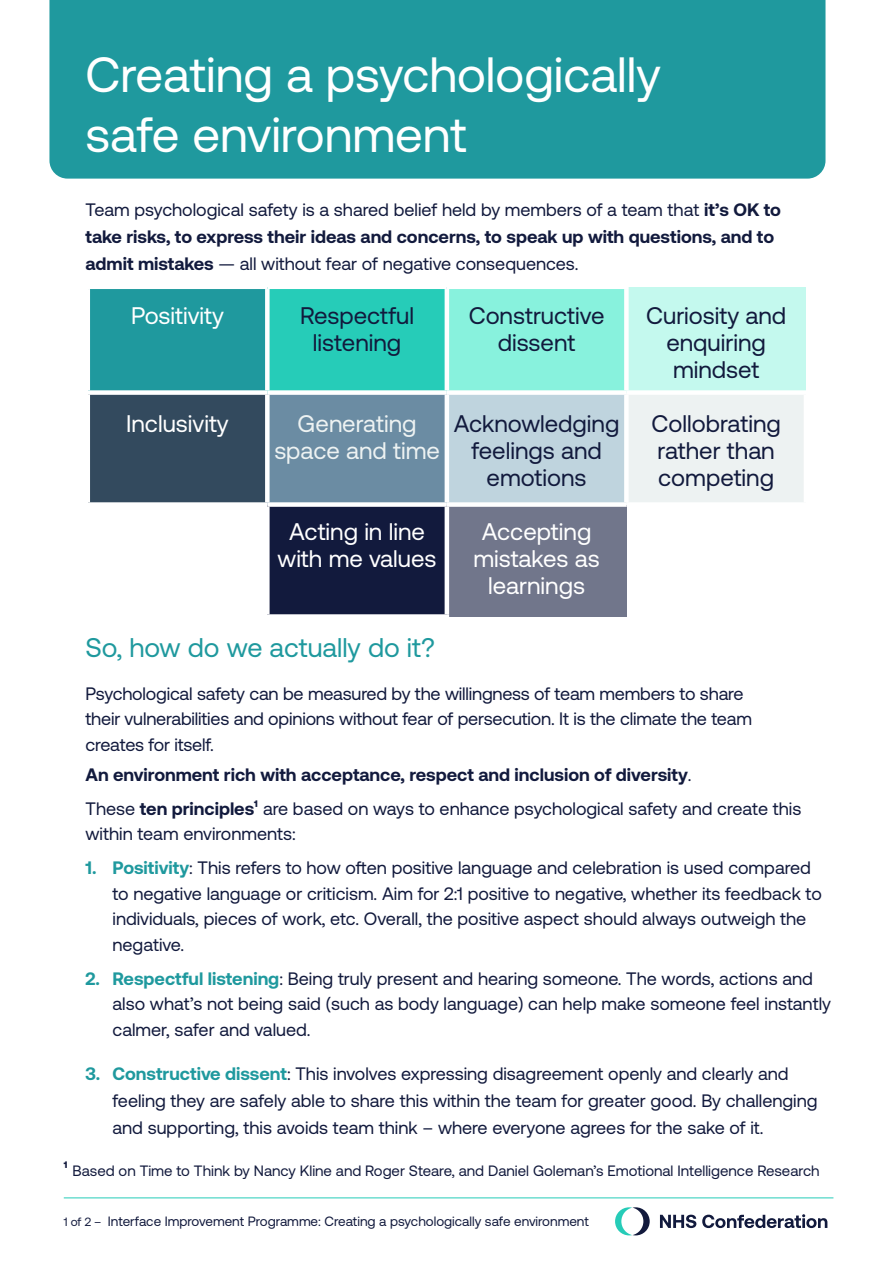
<style>
.page{position:relative;width:893px;height:1263px;background:#fff}
.page>*{position:absolute;margin:0;border:0;box-sizing:border-box;transform-origin:0 0}
.t1{font:49.5px/60px "Aeonik Pro";color:#fff}
.t2{font:27px "Aeonik Pro";color:#1f999e}
.t3{font:24px/27px "Aeonik Pro";color:#121a3d;text-align:center}
.t4{font:24px/27px "Aeonik Pro";color:#fff;text-align:center}
.t5{font:24px/27px "Aeonik Pro";color:#edf2f2;text-align:center}
.t6{font:18px/25.5px "Aeonik Pro";color:#121a3d}
.t7{font:700 18px/34px "Aeonik Pro";color:#121a3d}
.t8{font:15px "Aeonik Pro";color:#121a3d}
.t9{font:13.5px "Aeonik Pro";color:#121a3d}
.s1{font-weight:700}
.s2{font-weight:400}
.s3{font-weight:700;color:#1f999e}
.s4{font-weight:700;font-size:18px}
.s5{font-size:12px}
</style>
<div class="page">
<hr style="left:64px;top:1197px;width:769px;height:1px;background:#26ccb8">
<svg style="left:615px;top:1207px;width:35px;height:28px"></svg>
<svg style="left:660px;top:1215px;width:36px;height:13px"></svg>
<svg style="left:702px;top:1214px;width:125px;height:14px"></svg>
<div style="left:49px;top:0;width:776px;height:179px;background:#1f999e"></div>
<div style="left:88px;top:287px;width:179px;height:106px;background:#1f999e"></div>
<div style="left:267px;top:287px;width:180px;height:106px;background:#26ccb8"></div>
<div style="left:447px;top:287px;width:179px;height:106px;background:#88f2dd"></div>
<div style="left:626px;top:287px;width:180px;height:106px;background:#c4f9ee"></div>
<div style="left:88px;top:393px;width:179px;height:111px;background:#334a5e"></div>
<div style="left:267px;top:393px;width:180px;height:111px;background:#6b8ca3"></div>
<div style="left:447px;top:393px;width:179px;height:111px;background:#bfd4de"></div>
<div style="left:626px;top:393px;width:180px;height:111px;background:#edf2f2"></div>
<div style="left:267px;top:504px;width:180px;height:112px;background:#121a3d"></div>
<div style="left:447px;top:504px;width:179px;height:112px;background:#71768b"></div>
<hr style="left:86px;top:285px;width:181px;height:4px;background:#fff">
<hr style="left:86px;top:289px;width:4px;height:101px;background:#fff">
<hr style="left:267px;top:285px;width:180px;height:4px;background:#fff">
<div style="left:265px;top:289px;width:5px;height:101px;background:#fff"></div>
<hr style="left:447px;top:285px;width:182px;height:4px;background:#fff">
<hr style="left:445px;top:289px;width:4px;height:101px;background:#fff">
<div style="left:624px;top:289px;width:5px;height:101px;background:#fff"></div>
<div style="left:86px;top:390px;width:181px;height:5px;background:#fff"></div>
<hr style="left:86px;top:395px;width:4px;height:107px;background:#fff">
<div style="left:86px;top:502px;width:181px;height:5px;background:#fff"></div>
<div style="left:267px;top:390px;width:180px;height:5px;background:#fff"></div>
<div style="left:265px;top:395px;width:5px;height:107px;background:#fff"></div>
<div style="left:447px;top:390px;width:179px;height:5px;background:#fff"></div>
<hr style="left:445px;top:395px;width:4px;height:107px;background:#fff">
<div style="left:447px;top:502px;width:179px;height:5px;background:#fff"></div>
<div style="left:626px;top:390px;width:182px;height:5px;background:#fff"></div>
<div style="left:624px;top:395px;width:5px;height:107px;background:#fff"></div>
<hr style="left:804px;top:395px;width:4px;height:107px;background:#fff">
<div style="left:626px;top:502px;width:182px;height:5px;background:#fff"></div>
<div style="left:267px;top:502px;width:180px;height:5px;background:#fff"></div>
<div style="left:265px;top:507px;width:5px;height:107px;background:#fff"></div>
<hr style="left:445px;top:507px;width:4px;height:107px;background:#fff">
<div style="left:265px;top:614px;width:184px;height:5px;background:#fff"></div>
<h1 class="t1" style="left:86px;top:45px;width:577px">Creating a psychologically safe environment</h1>
<p class="t6" style="left:86px;top:196px;width:697px;line-height:27px">Team psychological safety is a shared belief held by members of a team that <span class="s1">it’s OK to take risks, to express their ideas and concerns, to speak up with questions, and to admit mistakes</span> — all without fear of negative consequences.</p>
<h3 class="t4" style="left:131px;top:302px;width:95px">Positivity</h3>
<h3 class="t3" style="left:300px;top:302px;width:116px">Respectful listening</h3>
<h3 class="t3" style="left:469px;top:302px;width:137px">Constructive dissent</h3>
<h3 class="t3" style="left:646px;top:302px;width:141px">Curiosity and enquiring mindset</h3>
<h3 class="t4" style="left:126px;top:410px;width:104px">Inclusivity</h3>
<h3 class="t5" style="left:274px;top:410px;width:167px">Generating space and time</h3>
<h3 class="t3" style="left:454px;top:410px;width:167px">Acknowledging feelings and emotions</h3>
<h3 class="t3" style="left:651px;top:410px;width:131px;text-align:left">Collobrating rather than competing</h3>
<h3 class="t4" style="left:278px;top:518px;width:160px">Acting in line with me values</h3>
<h3 class="t4" style="left:473px;top:518px;width:128px">Accepting mistakes as learnings</h3>
<h2 class="t2" style="left:86px;top:633px;width:351px">So, how do we actually do it?</h2>
<p class="t6" style="left:86px;top:681px;width:668px">Psychological safety can be measured by the willingness of team members to share their vulnerabilities and opinions without fear of persecution. It is the climate the team creates for itself.</p>
<p class="t7" style="left:86px;top:757px;width:717px">An environment rich with acceptance, respect and inclusion of diversity<span class="s2">.<br>These</span> ten principles1 <span class="s2">are based on ways to enhance psychological safety and create this</span></p>
<p class="t6" style="left:86px;top:821px;width:212px">within team environments:</p>
<p class="t6" style="left:113px;top:855px;width:711px;text-indent:-27px"><span class="s3">1. Positivity</span>: This refers to how often positive language and celebration is used compared to negative language or criticism. Aim for 2:1 positive to negative, whether its feedback to individuals, pieces of work, etc. Overall, the positive aspect should always outweigh the negative.</p>
<p class="t6" style="left:113px;top:966px;width:720px;text-indent:-27px"><span class="s3">2. Respectful listening</span>: Being truly present and hearing someone. The words, actions and also what’s not being said (such as body language) can help make someone feel instantly calmer, safer and valued.</p>
<p class="t6" style="left:113px;top:1060px;width:707px;line-height:27px;text-indent:-27px"><span class="s3">3. Constructive dissent</span>: This involves expressing disagreement openly and clearly and feeling they are safely able to share this within the team for greater good. By challenging and supporting, this avoids team think – where everyone agrees for the sake of it.</p>
<p class="t8" style="left:64px;top:1162px;width:757px"><span class="s4">1</span> Based on Time to Think by Nancy Kline and Roger Steare, and Daniel Goleman’s Emotional Intelligence Research</p>
<p class="t9" style="left:64px;top:1214px;width:527px"><span class="s5">1 of 2 –</span> Interface Improvement Programme: Creating a psychologically safe environment</p>
</div>
